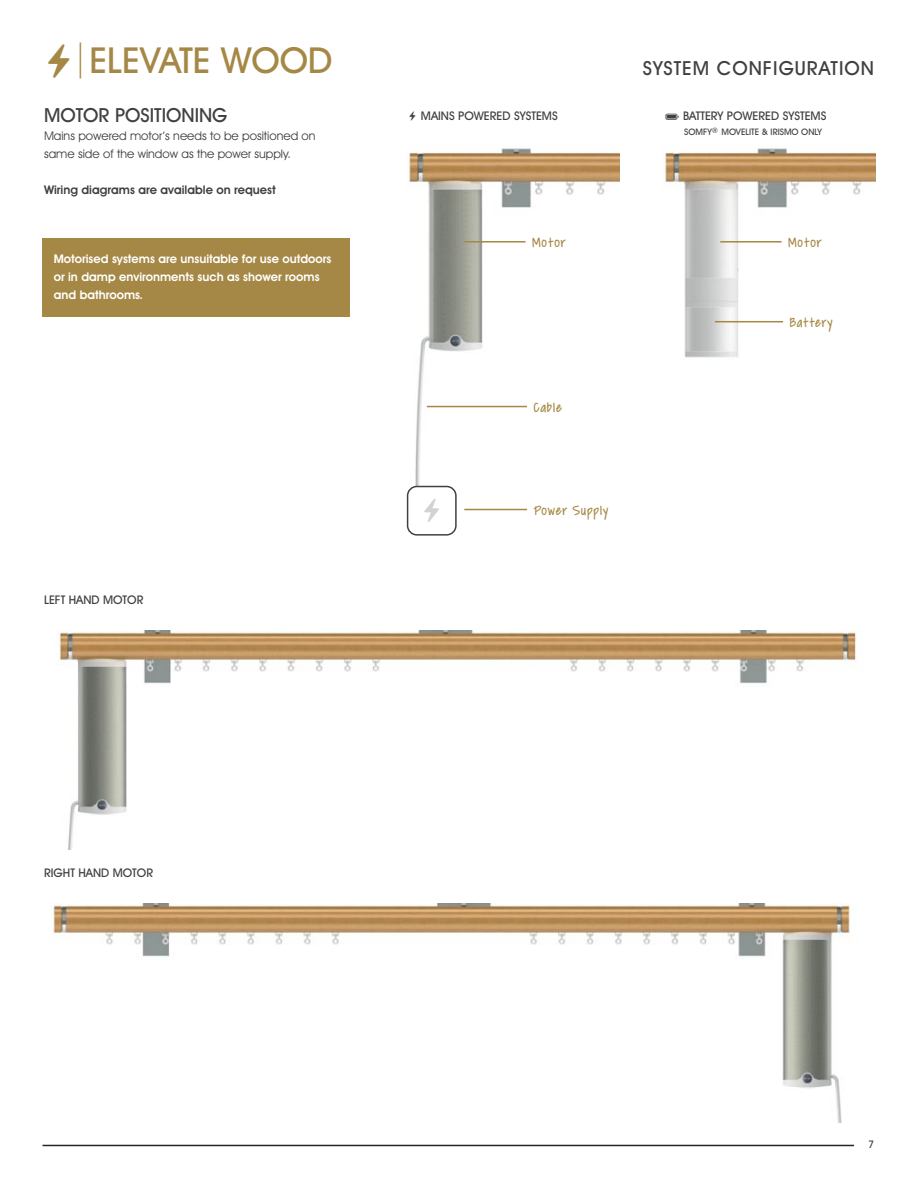
<style>
.page{position:relative;width:918px;height:1188px;background:#fff}
.page>*{position:absolute;margin:0;border:0;box-sizing:border-box;transform-origin:0 0}
.t1{font:500 36px "Avant Garde IT Cby BT";color:#a58845}
.t2{font:21px "SF Pro Text";color:#d1d2d4}
.t3{font:500 19.5px "Avant Garde IT Cby BT";letter-spacing:.05em;color:#3f4042}
.t4{font:500 19.5px "Avant Garde IT Cby BT";color:#3f4042}
.t5{font:15px "Covered By Your Grace";letter-spacing:.05em;color:#a58845}
.t6{font:600 12px/18px "Avant Garde IT Cby BT";color:#fff}
.t7{font:12px/18px "Avant Garde IT Cby BT";color:#3f4042}
.t8{font:500 12px "Avant Garde IT Cby BT";color:#3f4042}
.t9{font:600 12px "Avant Garde IT Cby BT";color:#3f4042}
.t10{font:500 10.5px "Avant Garde IT Cby BT";color:#3f4042}
.t11{font:500 9px "Avant Garde IT Cby BT";color:#3f4042}
.s1{font-family:"SF Pro Text";font-weight:400;font-size:30px}
.s2{font-weight:200}
.s3{font-family:"SF Pro Text";font-weight:400;font-size:8.25px}
</style>
<div class="page">
<hr style="left:43px;top:1145px;width:833px;height:1px;background:#272526">
<div style="left:854px;top:1139px;width:22px;height:13px;background:#fff"></div>
<div style="left:43px;top:239px;width:307px;height:78px;background:#a58845"></div>
<img style="left:57px;top:630px;width:800px;height:219px">
<img style="left:52px;top:904px;width:798px;height:219px">
<img style="left:665px;top:148px;width:210px;height:210px">
<hr style="left:720px;top:241px;width:62px;height:2px;background:#a58845">
<hr style="left:715px;top:321px;width:68px;height:1px;background:#a58845">
<img style="left:409px;top:148px;width:210px;height:338px">
<hr style="left:464px;top:241px;width:62px;height:2px;background:#a58845">
<hr style="left:427px;top:406px;width:100px;height:1px;background:#a58845">
<svg style="left:407px;top:486px;width:50px;height:50px"></svg>
<hr style="left:464px;top:509px;width:63px;height:1px;background:#a58845">
<p class="t1" style="left:44px;top:47px;width:290px"><span class="s1">-</span><span class="s2">|</span>ELEVATE WOOD</p>
<p class="t4" style="left:44px;top:109px;width:185px">MOTOR POSITIONING</p>
<p class="t7" style="left:44px;top:128px;width:273px">Mains powered motor’s needs to be positioned on same side of the window as the power supply.</p>
<p class="t9" style="left:44px;top:186px;width:233px">Wiring diagrams are available on request</p>
<p class="t6" style="left:54px;top:251px;width:279px">Motorised systems are unsuitable for use outdoors or in damp environments such as shower rooms and bathrooms.</p>
<p class="t8" style="left:44px;top:595px;width:101px">LEFT HAND MOTOR</p>
<p class="t3" style="left:643px;top:61px;width:233px">SYSTEM CONFIGURATION</p>
<p class="t8" style="left:408px;top:111px;width:151px"><span class="s3">-</span> MAINS POWERED SYSTEMS</p>
<p class="t8" style="left:683px;top:111px;width:145px">BATTERY POWERED SYSTEMS</p>
<p class="t11" style="left:684px;top:128px;width:139px">SOMFY<sup>®</sup> MOVELITE &amp; IRISMO ONLY</p>
<p class="t2" style="left:422px;top:498px;width:22px">-</p>
<p class="t5" style="left:532px;top:235px;width:35px">Motor</p>
<p class="t5" style="left:534px;top:400px;width:30px">Cable</p>
<p class="t5" style="left:534px;top:503px;width:76px">Power Supply</p>
<p class="t5" style="left:788px;top:235px;width:35px">Motor</p>
<p class="t5" style="left:790px;top:315px;width:44px">Battery</p>
<p class="t8" style="left:44px;top:869px;width:111px">RIGHT HAND MOTOR</p>
<p class="t10" style="left:868px;top:1141px;width:8px">7</p>
</div>
